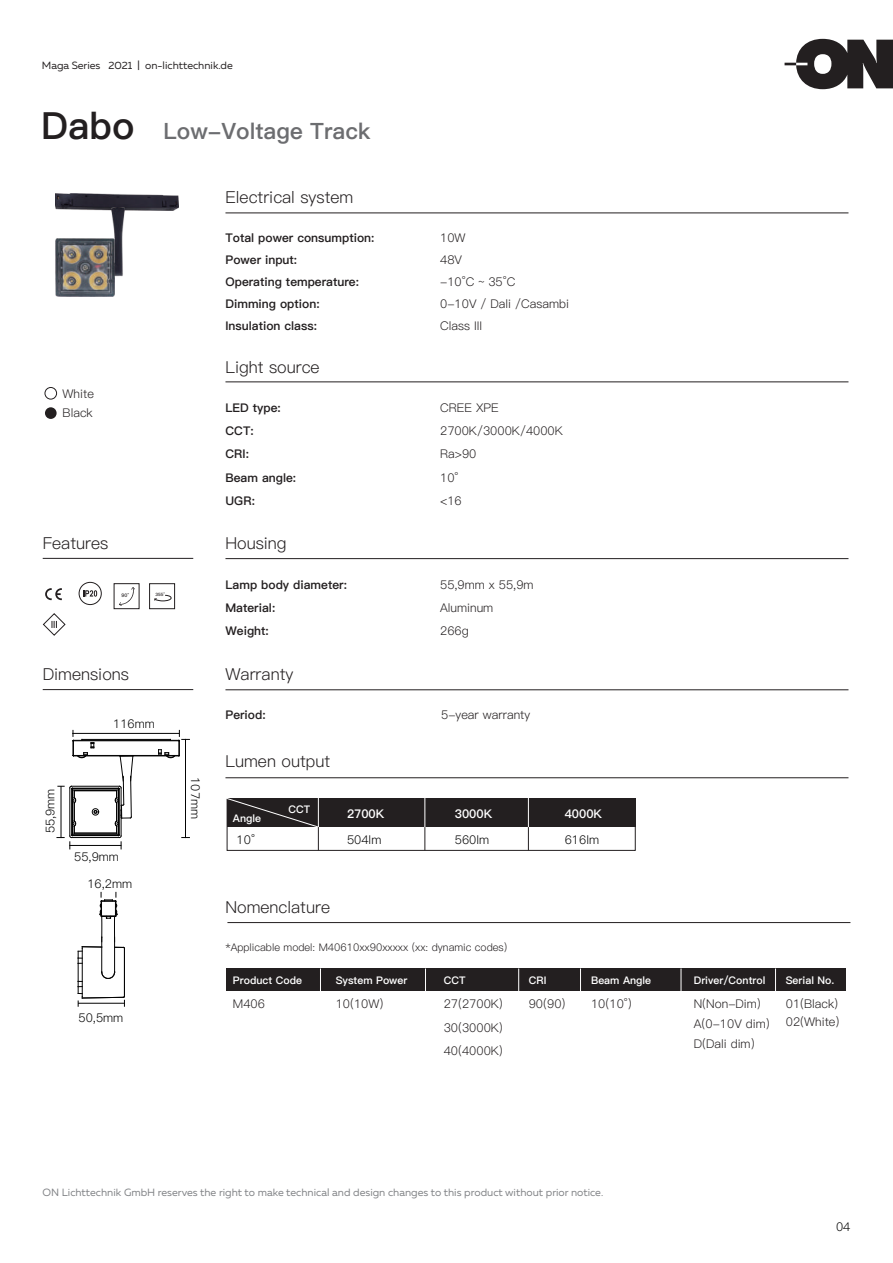
<style>
.page{position:relative;width:893px;height:1263px;background:#fff}
.page>*{position:absolute;margin:0;border:0;box-sizing:border-box;transform-origin:0 0}
.t1{font:37.5px "Ping Fang SC Heavy";color:#231f20}
.t2{font:22.5px "Ping Fang SC Heavy";color:#6c6d70}
.t3{font:16.5px "Ping Fang SC Regular";color:#231f20}
.t4{font:12px/23.4px "Ping Fang SC Regular";color:#231f20}
.t5{font:12px/23.4px "Ping Fang SC Heavy";color:#231f20}
.t6{font:12px "Ping Fang SC Regular";color:#030303}
.t7{font:12px "Ping Fang SC Heavy";color:#fff}
.t8{font:10.5px "Muller";color:#808285}
.t9{font:10.5px "Ping Fang SC Heavy";color:#fff}
.t10{font:10.5px "Ping Fang SC Regular";color:#231f20}
.t11{font:10.5px "Muller";color:#231f20}
.t12{font:4.8px "Ping Fang SC Bold";color:#231f20}
.t13{font:4.35px "Ping Fang SC Bold";color:#231f20}
</style>
<div class="page">
<div style="left:226px;top:968px;width:619px;height:23px;background:#231f20"></div>
<hr style="left:225px;top:213px;width:623px;height:1px;background:#231f20">
<hr style="left:225px;top:382px;width:623px;height:1px;background:#231f20">
<hr style="left:225px;top:558px;width:623px;height:1px;background:#231f20">
<svg style="left:320px;top:968px;width:1px;height:23px"></svg>
<svg style="left:425px;top:968px;width:1px;height:23px"></svg>
<svg style="left:518px;top:968px;width:1px;height:23px"></svg>
<svg style="left:580px;top:968px;width:1px;height:23px"></svg>
<svg style="left:681px;top:968px;width:1px;height:23px"></svg>
<svg style="left:775px;top:968px;width:1px;height:23px"></svg>
<hr style="left:225px;top:689px;width:623px;height:1px;background:#231f20">
<hr style="left:225px;top:777px;width:623px;height:1px;background:#231f20">
<hr style="left:227px;top:922px;width:623px;height:1px;background:#231f20">
<hr style="left:43px;top:558px;width:150px;height:1px;background:#231f20">
<hr style="left:43px;top:689px;width:150px;height:1px;background:#231f20">
<svg style="left:785px;top:39px;width:108px;height:50px"></svg>
<div style="left:227px;top:798px;width:408px;height:29px;background:#231f20"></div>
<div style="left:227px;top:798px;width:408px;height:53px;border:1px solid #231f20"></div>
<svg style="left:425px;top:798px;width:1px;height:52px"></svg>
<svg style="left:528px;top:798px;width:1px;height:52px"></svg>
<svg style="left:226px;top:798px;width:93px;height:52px"></svg>
<img style="left:56px;top:193px;width:123px;height:17px">
<img style="left:112px;top:207px;width:12px;height:70px">
<img style="left:56px;top:238px;width:59px;height:59px">
<hr style="left:72px;top:835px;width:47px;height:1px;background:#030303">
<hr style="left:71px;top:786px;width:48px;height:1px;background:#030303">
<hr style="left:71px;top:837px;width:48px;height:1px;background:#030303">
<hr style="left:72px;top:788px;width:47px;height:1px;background:#030303">
<hr style="left:82px;top:739px;width:88px;height:1px;background:#030303">
<hr style="left:73px;top:756px;width:106px;height:1px;background:#030303">
<hr style="left:73px;top:740px;width:106px;height:1px;background:#030303">
<hr style="left:73px;top:755px;width:106px;height:1px;background:#030303">
<hr style="left:73px;top:834px;width:45px;height:1px;background:#030303">
<hr style="left:73px;top:789px;width:45px;height:1px;background:#030303">
<hr style="left:74px;top:833px;width:43px;height:1px;background:#030303">
<hr style="left:74px;top:790px;width:43px;height:1px;background:#030303">
<svg style="left:92px;top:808px;width:7px;height:7px"></svg>
<svg style="left:115px;top:756px;width:19px;height:93px"></svg>
<hr style="left:70px;top:845px;width:51px;height:1px;background:#030303">
<svg style="left:57px;top:786px;width:19px;height:63px"></svg>
<hr style="left:61px;top:786px;width:1px;height:51px;background:#030303">
<hr style="left:185px;top:739px;width:1px;height:98px;background:#030303">
<svg style="left:73px;top:730px;width:22px;height:28px"></svg>
<svg style="left:158px;top:730px;width:31px;height:28px"></svg>
<hr style="left:73px;top:733px;width:106px;height:1px;background:#030303">
<svg style="left:78px;top:892px;width:47px;height:114px"></svg>
<div style="left:45px;top:387px;width:12px;height:12px;border:1px solid #231f20;border-radius:50%"></div>
<div style="left:45px;top:407px;width:12px;height:12px;background:#231f20;border-radius:50%"></div>
<svg style="left:45px;top:588px;width:17px;height:12px"></svg>
<svg style="left:83px;top:590px;width:14px;height:7px"></svg>
<div style="left:79px;top:582px;width:23px;height:23px;border:1px solid #231f20;border-radius:50%"></div>
<svg style="left:45px;top:613px;width:21px;height:23px"></svg>
<div style="left:114px;top:583px;width:25px;height:26px;border:1px solid #231f20"></div>
<svg style="left:119px;top:587px;width:16px;height:19px"></svg>
<div style="left:149px;top:583px;width:26px;height:26px;border:1px solid #231f20"></div>
<svg style="left:154px;top:594px;width:18px;height:8px"></svg>
<p class="t11" style="left:42px;top:58px;width:192px">Maga Series 2021 | on-lichttechnik.de</p>
<h1 class="t1" style="left:41px;top:103px;width:95px">Dabo</h1>
<p class="t4" style="left:63px;top:383px;width:33px;line-height:19.8px">White<br>Black</p>
<h3 class="t3" style="left:43px;top:533px;width:67px">Features</h3>
<h2 class="t2" style="left:164px;top:117px;width:208px">Low-Voltage Track</h2>
<h3 class="t3" style="left:225px;top:188px;width:129px">Electrical system</h3>
<p class="t5" style="left:225px;top:227px;width:151px;line-height:21.9px">Total power consumption:<br>Power input:<br>Operating temperature:<br>Dimming option:<br>Insulation class:</p>
<h3 class="t3" style="left:225px;top:357px;width:96px">Light source</h3>
<p class="t5" style="left:225px;top:396px;width:72px">LED type:<br>CCT:<br>CRI:<br>Beam angle:<br>UGR:</p>
<h3 class="t3" style="left:225px;top:533px;width:63px">Housing</h3>
<p class="t4" style="left:440px;top:227px;width:130px;line-height:21.9px">10W<br>48V<br>-10°C ~ 35°C<br>0-10V / Dali /Casambi<br>Class III</p>
<p class="t4" style="left:440px;top:396px;width:124px">CREE XPE<br>2700K/3000K/4000K<br>Ra&gt;90<br>10°<br>&lt;16</p>
<p class="t12" style="left:122px;top:592px;width:9px">90°</p>
<p class="t13" style="left:156px;top:592px;width:11px">355°</p>
<h3 class="t3" style="left:43px;top:664px;width:88px">Dimensions</h3>
<p class="t6" style="left:113px;top:717px;width:43px">116mm</p>
<p class="t6" style="left:43px;top:833px;width:46px;rotate:-90deg">55,9mm</p>
<p class="t6" style="left:74px;top:850px;width:46px">55,9mm</p>
<p class="t6" style="left:87px;top:876px;width:46px">16,2mm</p>
<p class="t6" style="left:78px;top:1010px;width:46px">50,5mm</p>
<p class="t6" style="left:203px;top:777px;width:43px;rotate:90deg">107mm</p>
<p class="t5" style="left:225px;top:573px;width:123px">Lamp body diameter:<br>Material:<br>Weight:</p>
<p class="t4" style="left:440px;top:573px;width:95px">55,9mm x 55,9m<br>Aluminum<br>266g</p>
<h3 class="t3" style="left:225px;top:664px;width:69px">Warranty</h3>
<p class="t5" style="left:225px;top:703px;width:42px">Period:</p>
<p class="t4" style="left:441px;top:703px;width:91px">5-year warranty</p>
<h3 class="t3" style="left:225px;top:752px;width:106px">Lumen output</h3>
<p class="t9" style="left:233px;top:812px;width:30px">Angle</p>
<p class="t9" style="left:289px;top:803px;width:23px">CCT</p>
<p class="t7" style="left:347px;top:806px;width:39px">2700K</p>
<p class="t7" style="left:455px;top:806px;width:39px">3000K</p>
<p class="t7" style="left:565px;top:806px;width:39px">4000K</p>
<p class="t6" style="left:237px;top:832px;width:20px">10°</p>
<p class="t6" style="left:565px;top:832px;width:36px">616lm</p>
<p class="t6" style="left:347px;top:832px;width:36px">504lm</p>
<p class="t6" style="left:455px;top:832px;width:36px">560lm</p>
<h3 class="t3" style="left:225px;top:897px;width:106px">Nomenclature</h3>
<p class="t10" style="left:225px;top:941px;width:283px">*Applicable model: M40610xx90xxxxx (xx: dynamic codes)</p>
<p class="t9" style="left:233px;top:974px;width:70px">Product Code</p>
<p class="t4" style="left:233px;top:992px;width:34px">M406</p>
<p class="t9" style="left:336px;top:974px;width:73px">System Power</p>
<p class="t4" style="left:336px;top:992px;width:49px">10(10W)</p>
<p class="t9" style="left:444px;top:974px;width:23px">CCT</p>
<p class="t9" style="left:529px;top:974px;width:19px">CRI</p>
<p class="t4" style="left:529px;top:992px;width:38px">90(90)</p>
<p class="t4" style="left:444px;top:992px;width:61px;text-align:justify">27(2700K)<br>30(3000K)<br>40(4000K)</p>
<p class="t9" style="left:591px;top:974px;width:62px">Beam Angle</p>
<p class="t4" style="left:591px;top:992px;width:42px">10(10°)</p>
<p class="t9" style="left:694px;top:974px;width:73px">Driver/Control</p>
<p class="t9" style="left:786px;top:974px;width:50px">Serial No.</p>
<p class="t4" style="left:786px;top:995px;width:55px;line-height:18.1px">01(Black)<br>02(White)</p>
<p class="t4" style="left:694px;top:994px;width:78px;line-height:20px">N(Non-Dim)<br>A(0-10V dim)<br>D(Dali dim)</p>
<p class="t8" style="left:43px;top:1186px;width:562px">ON Lichttechnik GmbH reserves the right to make technical and design changes to this product without prior notice.</p>
<p class="t6" style="left:836px;top:1219px;width:16px">04</p>
</div>
